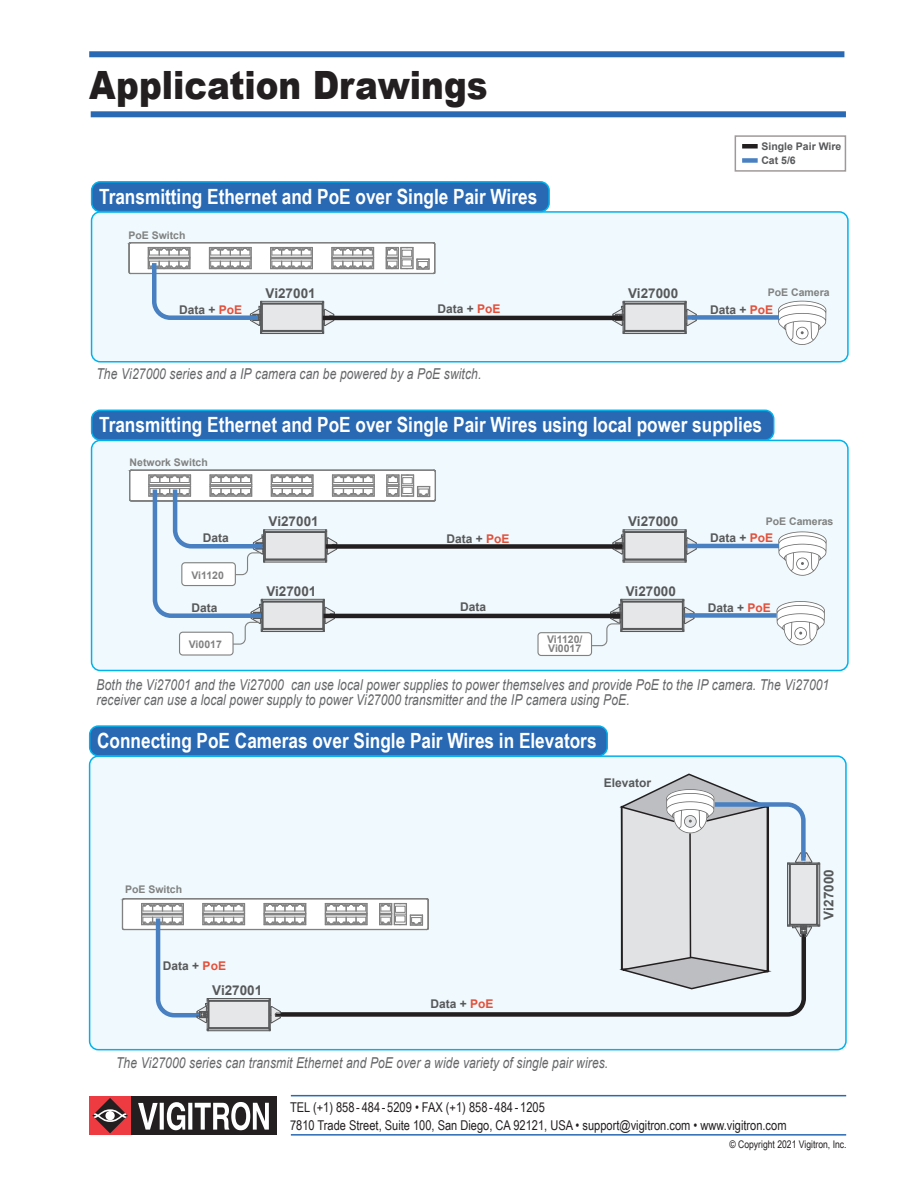
<style>
.page{position:relative;width:918px;height:1188px;background:#fff}
.page>*{position:absolute;margin:0;border:0;box-sizing:border-box;transform-origin:0 0}
.t1{font:900 39px "Arial";color:#231f20;scale:.87 1}
.t2{font:700 21px "Arial Narrow";color:#fff}
.t3{font:italic 15px/15px "Arial";letter-spacing:.01em;color:#656668;scale:.81 1}
.t4{font:13.5px/18px "Arial Narrow";color:#231f20}
.t5{font:700 13.5px "Arial";color:#57585a}
.t6{font:700 12px "Arial";color:#57585a}
.t7{font:700 10.5px/9px "Arial";color:#808180}
.t8{font:10.5px "Arial Narrow";color:#231f20}
.t9{font:700 10.5px/13.4px "Arial";color:#57585a}
.s1{color:#e44f3a}
</style>
<div class="page">
<div style="left:742px;top:158px;width:16px;height:5px;background:#4880c2"></div>
<div style="left:742px;top:144px;width:16px;height:5px;background:#231f20"></div>
<div style="left:735px;top:135px;width:111px;height:37px;border:2px solid #a0999a"></div>
<div style="left:91px;top:111px;width:755px;height:6px;background:#2968b3"></div>
<div style="left:89px;top:51px;width:755px;height:6px;background:#2968b3"></div>
<hr style="left:291px;top:1134px;width:555px;height:2px;background:#2968b3">
<div style="left:131px;top:1096px;width:146px;height:39px;background:#231f20"></div>
<svg style="left:138px;top:1102px;width:131px;height:28px"></svg>
<div style="left:90px;top:1096px;width:41px;height:39px;background:#ee3a41"></div>
<svg style="left:92px;top:1098px;width:36px;height:35px"></svg>
<hr style="left:291px;top:1095px;width:555px;height:1px;background:#2968b3">
<div style="left:92px;top:440px;width:756px;height:230px;background:#f0f9fd;border-radius:9px"></div>
<div style="left:91px;top:440px;width:758px;height:231px;border:2px solid #00b2eb;border-radius:9px"></div>
<div style="left:92px;top:410px;width:682px;height:30px;background:#2968b3;border-radius:9px"></div>
<div style="left:91px;top:410px;width:683px;height:31px;border:2px solid #00b2eb;border-radius:9px"></div>
<div style="left:90px;top:756px;width:756px;height:294px;background:#f0f9fd;border-radius:9px"></div>
<div style="left:89px;top:755px;width:758px;height:295px;border:2px solid #00b2eb;border-radius:9px"></div>
<div style="left:90px;top:726px;width:517px;height:30px;background:#2968b3;border-radius:9px"></div>
<div style="left:89px;top:725px;width:519px;height:32px;border:2px solid #00b2eb;border-radius:9px"></div>
<div style="left:92px;top:212px;width:756px;height:150px;background:#f0f9fd;border-radius:9px"></div>
<div style="left:91px;top:211px;width:758px;height:152px;border:2px solid #00b2eb;border-radius:9px"></div>
<div style="left:92px;top:182px;width:457px;height:30px;background:#2968b3;border-radius:9px"></div>
<div style="left:91px;top:181px;width:459px;height:31px;border:2px solid #00b2eb;border-radius:9px"></div>
<svg style="left:778px;top:301px;width:49px;height:44px"></svg>
<svg style="left:777px;top:601px;width:48px;height:44px"></svg>
<svg style="left:778px;top:531px;width:49px;height:45px"></svg>
<svg style="left:612px;top:301px;width:85px;height:33px;background:#c6c8cb"></svg>
<div style="left:687px;top:315px;width:92px;height:5px;background:#4880c2"></div>
<svg style="left:128px;top:242px;width:308px;height:92px"></svg>
<hr style="left:323px;top:316px;width:300px;height:4px;background:#231f20">
<svg style="left:612px;top:529px;width:85px;height:34px;background:#c7cacc"></svg>
<hr style="left:687px;top:544px;width:92px;height:4px;background:#4880c2">
<div style="left:326px;top:544px;width:297px;height:5px;background:#231f20"></div>
<div style="left:685px;top:613px;width:92px;height:5px;background:#4880c2"></div>
<hr style="left:324px;top:614px;width:296px;height:4px;background:#231f20">
<svg style="left:590px;top:599px;width:105px;height:48px"></svg>
<div style="left:538px;top:633px;width:54px;height:22px;background:#fff;border-radius:3px"></div>
<div style="left:537px;top:632px;width:55px;height:24px;border:1px solid #808180;border-radius:3px"></div>
<svg style="left:129px;top:469px;width:307px;height:176px"></svg>
<div style="left:180px;top:632px;width:53px;height:23px;background:#fff;border-radius:3px"></div>
<div style="left:179px;top:632px;width:55px;height:24px;border:1px solid #808180;border-radius:3px"></div>
<svg style="left:429px;top:990px;width:377px;height:27px"></svg>
<svg style="left:122px;top:898px;width:307px;height:133px"></svg>
<svg style="left:619px;top:773px;width:201px;height:217px"></svg>
<h1 class="t1" style="left:89px;top:56px;width:460px">Application Drawings</h1>
<h2 class="t2" style="left:99px;top:181px;width:440px">Transmitting Ethernet and PoE over Single Pair Wires</h2>
<p class="t7" style="left:128px;top:231px;width:59px">PoE Switch</p>
<p class="t5" style="left:266px;top:284px;width:52px">Vi27001</p>
<p class="t5" style="left:628px;top:284px;width:52px">Vi27000</p>
<p class="t9" style="left:761px;top:140px;width:82px">Single Pair Wire<br>Cat 5/6</p>
<p class="t7" style="left:768px;top:288px;width:63px">PoE Camera</p>
<p class="t6" style="left:179px;top:301px;width:65px">Data + <span class="s1">PoE</span></p>
<p class="t6" style="left:438px;top:300px;width:65px">Data + <span class="s1">PoE</span></p>
<p class="t6" style="left:710px;top:301px;width:65px">Data + <span class="s1">PoE</span></p>
<p class="t3" style="left:96px;top:367px;width:477px">The Vi27000 series and a IP camera can be powered by a PoE switch.</p>
<h2 class="t2" style="left:99px;top:409px;width:665px">Transmitting Ethernet and PoE over Single Pair Wires using local power supplies</h2>
<p class="t7" style="left:130px;top:458px;width:80px">Network Switch</p>
<p class="t5" style="left:269px;top:512px;width:52px">Vi27001</p>
<p class="t5" style="left:628px;top:512px;width:52px">Vi27000</p>
<p class="t7" style="left:766px;top:517px;width:69px">PoE Cameras</p>
<p class="t6" style="left:203px;top:530px;width:28px">Data</p>
<p class="t6" style="left:447px;top:530px;width:65px">Data + <span class="s1">PoE</span></p>
<p class="t6" style="left:710px;top:529px;width:65px">Data + <span class="s1">PoE</span></p>
<p class="t7" style="left:191px;top:571px;width:34px">Vi1120</p>
<p class="t5" style="left:266px;top:582px;width:52px">Vi27001</p>
<p class="t5" style="left:626px;top:582px;width:52px">Vi27000</p>
<p class="t6" style="left:191px;top:599px;width:28px">Data</p>
<p class="t6" style="left:460px;top:598px;width:28px">Data</p>
<p class="t6" style="left:708px;top:599px;width:65px">Data + <span class="s1">PoE</span></p>
<p class="t7" style="left:189px;top:640px;width:35px">Vi0017</p>
<p class="t7" style="left:547px;top:635px;width:37px">Vi1120/<br>Vi0017</p>
<p class="t3" style="left:97px;top:677px;width:906px">Both the Vi27001 and the Vi27000 can use local power supplies to power themselves and provide PoE to the IP camera. The Vi27001 receiver can use a local power supply to power Vi27000 transmitter and the IP camera using PoE.</p>
<h2 class="t2" style="left:97px;top:725px;width:501px">Connecting PoE Cameras over Single Pair Wires in Elevators</h2>
<p class="t6" style="left:604px;top:774px;width:49px">Elevator</p>
<p class="t7" style="left:125px;top:885px;width:59px">PoE Switch</p>
<p class="t6" style="left:163px;top:958px;width:65px">Data + <span class="s1">PoE</span></p>
<p class="t5" style="left:212px;top:981px;width:52px">Vi27001</p>
<p class="t6" style="left:430px;top:996px;width:65px">Data + <span class="s1">PoE</span></p>
<p class="t3" style="left:116px;top:1056px;width:609px">The Vi27000 series can transmit Ethernet and PoE over a wide variety of single pair wires.</p>
<p class="t4" style="left:290px;top:1098px;width:498px">TEL (+1) 858 - 484 - 5209 • FAX (+1) 858 - 484 - 1205<br>7810 Trade Street, Suite 100, San Diego, CA 92121, USA • support@vigitron.com • www.vigitron.com</p>
<p class="t5" style="left:819px;top:920px;width:52px;rotate:-90deg">Vi27000</p>
<p class="t8" style="left:729px;top:1137px;width:119px">© Copyright 2021 Vigitron, Inc.</p>
</div>
